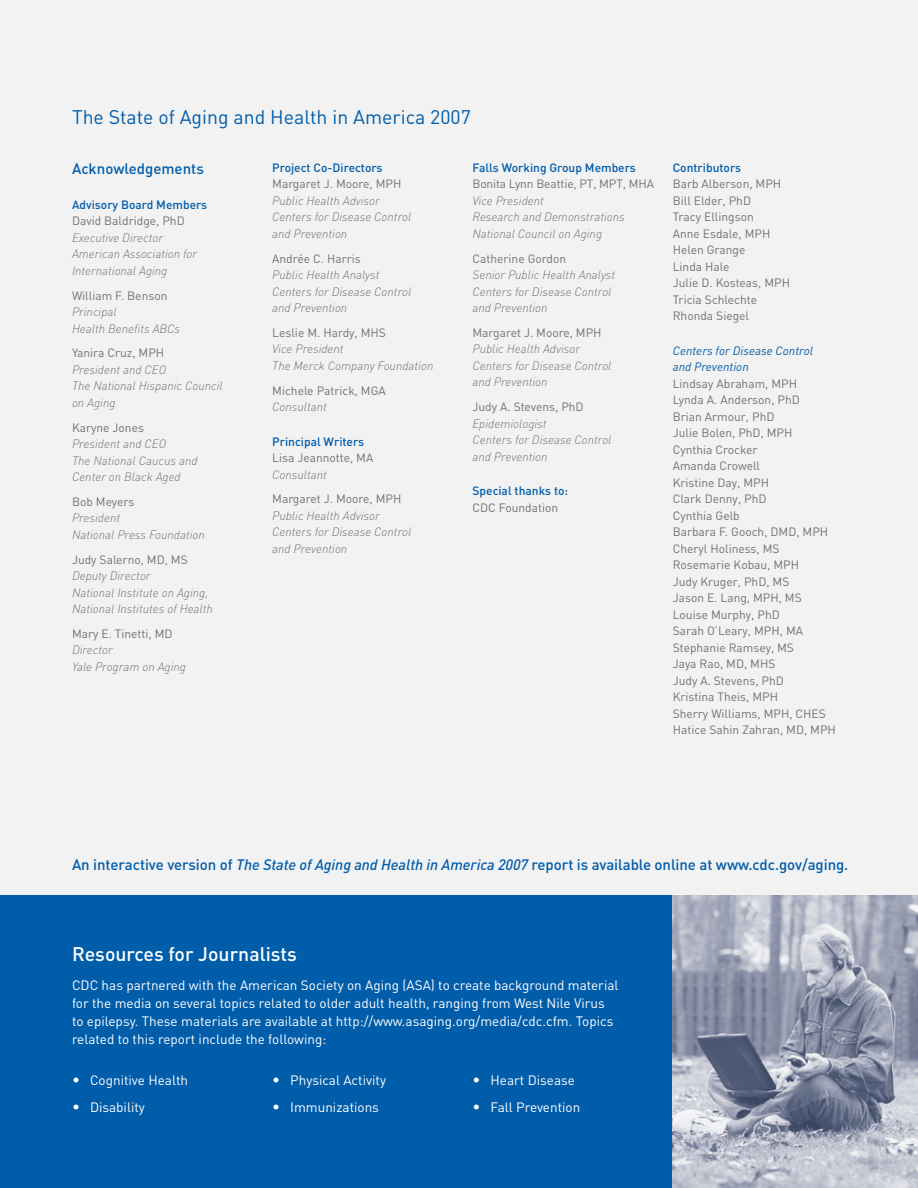
<style>
.page{position:relative;width:918px;height:1188px;background:#f2f2f3}
.page>*{position:absolute;margin:0;border:0;box-sizing:border-box;transform-origin:0 0}
.t1{font:19.5px "DIN";color:#005daa}
.t2{font:500 19.5px "DIN";color:#fff}
.t3{font:500 15px "DIN";letter-spacing:-.005em;color:#005daa}
.t4{font:13.5px/18px "DIN";color:#fff}
.t5{font:italic 300 12px/16.5px "DIN";color:#717073}
.t6{font:12px/16.5px "DIN";color:#717073}
.t7{font:500 12px/16.5px "DIN";color:#005daa}
.s1{font-weight:500;font-style:normal;color:#005daa}
.s2{font-weight:400;font-style:normal}
.s3{font-weight:300;font-style:italic}
.s4{font-weight:400;color:#717073}
.s5{font-weight:300;font-style:italic;color:#717073}
.s6{font-weight:500;color:#005daa}
.s7{font-style:italic;color:#005daa}
.s8{font-style:italic}
.s9{font-size:15px}
</style>
<div class="page">
<div style="left:0;top:896px;width:718px;height:292px;background:#005daa"></div>
<img style="left:673px;top:896px;width:245px;height:292px">
<p class="t1" style="left:72px;top:110px;width:400px">The State of Aging and Health in America 2007</p>
<p class="t3" style="left:72px;top:164px;width:133px">Acknowledgements</p>
<p class="t5" style="left:72px;top:198px;width:137px"><span class="s1">Advisory Board Members<br></span><span class="s2">David Baldridge, PhD<br></span>Executive Director<br>American Association for<br>International Aging</p>
<p class="t5" style="left:72px;top:289px;width:110px"><span class="s2">William F. Benson<br></span>Principal<br>Health Benefits ABCs</p>
<p class="t5" style="left:72px;top:346px;width:152px"><span class="s2">Yanira Cruz, MPH<br></span>President and CEO<br>The National Hispanic Council on Aging</p>
<p class="t5" style="left:72px;top:421px;width:127px"><span class="s2">Karyne Jones<br></span>President and CEO<br>The National Caucus and<br>Center on Black Aged</p>
<p class="t5" style="left:72px;top:495px;width:134px"><span class="s2">Bob Meyers<br></span>President<br>National Press Foundation</p>
<p class="t5" style="left:72px;top:553px;width:143px"><span class="s2">Judy Salerno, MD, MS<br></span>Deputy Director<br>National Institute on Aging,<br>National Institutes of Health</p>
<p class="t5" style="left:72px;top:627px;width:116px"><span class="s2">Mary E. Tinetti, MD<br></span>Director<br>Yale Program on Aging</p>
<p class="t5" style="left:272px;top:161px;width:141px"><span class="s1">Project Co-Directors<br></span><span class="s2">Margaret J. Moore, MPH<br></span>Public Health Advisor<br>Centers for Disease Control and Prevention</p>
<p class="t5" style="left:272px;top:252px;width:141px"><span class="s2">Andrée C. Harris<br></span>Public Health Analyst<br>Centers for Disease Control and Prevention</p>
<p class="t5" style="left:272px;top:326px;width:163px"><span class="s2">Leslie M. Hardy, MHS<br></span>Vice President<br>The Merck Company Foundation</p>
<p class="t6" style="left:272px;top:384px;width:115px">Michele Patrick, MGA<br><span class="s3">Consultant</span></p>
<p class="t7" style="left:272px;top:435px;width:103px">Principal Writers<br><span class="s4">Lisa Jeannotte, MA<br></span><span class="s5">Consultant</span></p>
<p class="t5" style="left:272px;top:492px;width:141px"><span class="s2">Margaret J. Moore, MPH<br></span>Public Health Advisor<br>Centers for Disease Control and Prevention</p>
<p class="t5" style="left:472px;top:161px;width:183px"><span class="s1">Falls Working Group Members<br></span><span class="s2">Bonita Lynn Beattie, PT, MPT, MHA<br></span>Vice President<br>Research and Demonstrations<br>National Council on Aging</p>
<p class="t5" style="left:472px;top:252px;width:144px"><span class="s2">Catherine Gordon<br></span>Senior Public Health Analyst<br>Centers for Disease Control and Prevention</p>
<p class="t5" style="left:472px;top:326px;width:141px"><span class="s2">Margaret J. Moore, MPH<br></span>Public Health Advisor<br>Centers for Disease Control and Prevention</p>
<p class="t5" style="left:472px;top:400px;width:141px"><span class="s2">Judy A. Stevens, PhD<br></span>Epidemiologist<br>Centers for Disease Control and Prevention</p>
<p class="t7" style="left:472px;top:484px;width:97px">Special thanks to:<br><span class="s4">CDC Foundation</span></p>
<p class="t6" style="left:673px;top:161px;width:119px"><span class="s6">Contributors<br></span>Barb Alberson, MPH<br>Bill Elder, PhD<br>Tracy Ellingson<br>Anne Esdale, MPH<br>Helen Grange<br>Linda Hale<br>Julie D. Kosteas, MPH<br>Tricia Schlechte<br>Rhonda Siegel</p>
<p class="t6" style="left:673px;top:344px;width:165px"><span class="s7">Centers for Disease Control<br>and Prevention<br></span>Lindsay Abraham, MPH<br>Lynda A. Anderson, PhD<br>Brian Armour, PhD<br>Julie Bolen, PhD, MPH<br>Cynthia Crocker<br>Amanda Crowell<br>Kristine Day, MPH<br>Clark Denny, PhD<br>Cynthia Gelb<br>Barbara F. Gooch, DMD, MPH<br>Cheryl Holiness, MS<br>Rosemarie Kobau, MPH<br>Judy Kruger, PhD, MS<br>Jason E. Lang, MPH, MS<br>Louise Murphy, PhD<br>Sarah O’Leary, MPH, MA<br>Stephanie Ramsey, MS<br>Jaya Rao, MD, MHS<br>Judy A. Stevens, PhD<br>Kristina Theis, MPH<br>Sherry Williams, MPH, CHES<br>Hatice Sahin Zahran, MD, MPH</p>
<p class="t3" style="left:72px;top:860px;width:778px">An interactive version of <span class="s8">The State of Aging and Health in America 2007</span> report is available online at www.cdc.gov/aging.</p>
<p class="t2" style="left:72px;top:947px;width:226px">Resources for Journalists</p>
<p class="t4" style="left:72px;top:977px;width:548px">CDC has partnered with the American Society on Aging (ASA) to create background material for the media on several topics related to older adult health, ranging from West Nile Virus to epilepsy. These materials are available at http://www.asaging.org/media/cdc.cfm. Topics related to this report include the following:</p>
<p class="t4" style="left:72px;top:1072px;width:118px"><span class="s9">•</span> Cognitive Health</p>
<p class="t4" style="left:72px;top:1099px;width:75px"><span class="s9">•</span> Disability</p>
<p class="t4" style="left:272px;top:1072px;width:115px"><span class="s9">•</span> Physical Activity</p>
<p class="t4" style="left:272px;top:1099px;width:108px"><span class="s9">•</span> Immunizations</p>
<p class="t4" style="left:472px;top:1072px;width:104px"><span class="s9">•</span> Heart Disease</p>
<p class="t4" style="left:472px;top:1099px;width:109px"><span class="s9">•</span> Fall Prevention</p>
</div>
